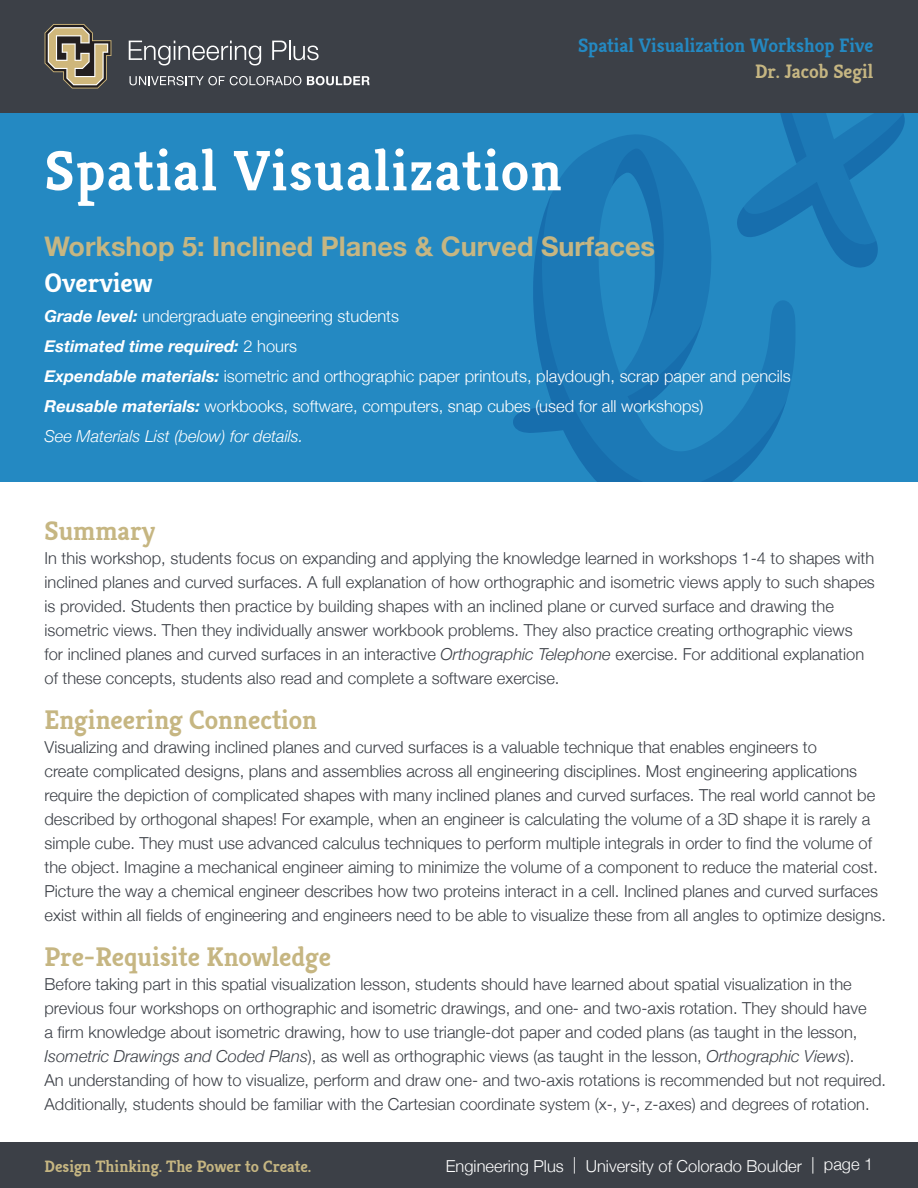
<style>
.page{position:relative;width:918px;height:1188px;background:#fff}
.page>*{position:absolute;margin:0;border:0;box-sizing:border-box;transform-origin:0 0}
.t1{font:700 57px "Kreon";letter-spacing:.025em;color:#fff}
.t2{font:700 27px "Kreon";color:#c6b682}
.t3{font:700 27px "Helvetica Neue";color:#c6b682}
.t4{font:700 27px "Kreon";color:#fff}
.t5{font:700 19.5px "Kreon";color:#2489c2}
.t6{font:700 19.5px "Kreon";color:#c6b682}
.t7{font:300 16.5px/24px "Helvetica Neue";color:#3c4047}
.t8{font:300 16.5px/30px "Helvetica Neue";color:#fff}
.t9{font:700 16.5px "Kreon";color:#c6b682}
.s1{font-weight:700;font-style:italic}
.s2{font-style:italic}
</style>
<div class="page">
<div style="left:0;top:111px;width:918px;height:371px;background:#2489c2"></div>
<svg style="left:552px;top:134px;width:243px;height:262px"></svg>
<svg style="left:612px;top:149px;width:90px;height:45px"></svg>
<svg style="left:513px;top:194px;width:274px;height:288px"></svg>
<svg style="left:737px;top:112px;width:168px;height:156px"></svg>
<div style="left:0;top:0;width:918px;height:112px;background:#3c4047"></div>
<div style="left:0;top:1142px;width:918px;height:46px;background:#3c4047"></div>
<svg style="left:45px;top:24px;width:66px;height:65px"></svg>
<svg style="left:129px;top:41px;width:132px;height:24px"></svg>
<svg style="left:272px;top:41px;width:47px;height:19px"></svg>
<svg style="left:130px;top:76px;width:171px;height:9px"></svg>
<svg style="left:307px;top:76px;width:63px;height:9px"></svg>
<p class="t5" style="left:578px;top:33px;width:297px">Spatial Visualization Workshop Five</p>
<p class="t6" style="left:755px;top:59px;width:120px">Dr. Jacob Segil</p>
<h1 class="t1" style="left:45px;top:135px;width:519px">Spatial Visualization</h1>
<h2 class="t3" style="left:45px;top:226px;width:612px">Workshop 5: Inclined Planes &amp; Curved Surfaces</h2>
<h2 class="t4" style="left:45px;top:266px;width:110px">Overview</h2>
<p class="t8" style="left:45px;top:300px;width:748px"><span class="s1">Grade level:</span> undergraduate engineering students<br><span class="s1">Estimated time required:</span> 2 hours<br><span class="s1">Expendable materials:</span> isometric and orthographic paper printouts, playdough, scrap paper and pencils <span class="s1">Reusable materials:</span> workbooks, software, computers, snap cubes (used for all workshops)<br><span class="s2">See Materials List (below) for details.</span></p>
<h2 class="t2" style="left:45px;top:514px;width:112px">Summary</h2>
<p class="t7" style="left:45px;top:545px;width:832px">In this workshop, students focus on expanding and applying the knowledge learned in workshops 1-4 to shapes with inclined planes and curved surfaces. A full explanation of how orthographic and isometric views apply to such shapes is provided. Students then practice by building shapes with an inclined plane or curved surface and drawing the isometric views. Then they individually answer workbook problems. They also practice creating orthographic views for inclined planes and curved surfaces in an interactive <span class="s2">Orthographic Telephone</span> exercise. For additional explanation of these concepts, students also read and complete a software exercise.</p>
<h2 class="t2" style="left:45px;top:703px;width:274px">Engineering Connection</h2>
<p class="t7" style="left:45px;top:734px;width:843px">Visualizing and drawing inclined planes and curved surfaces is a valuable technique that enables engineers to<br>create complicated designs, plans and assemblies across all engineering disciplines. Most engineering applications require the depiction of complicated shapes with many inclined planes and curved surfaces. The real world cannot be described by orthogonal shapes! For example, when an engineer is calculating the volume of a 3D shape it is rarely a simple cube. They must use advanced calculus techniques to perform multiple integrals in order to find the volume of the object. Imagine a mechanical engineer aiming to minimize the volume of a component to reduce the material cost.<br>Picture the way a chemical engineer describes how two proteins interact in a cell. Inclined planes and curved surfaces exist within all fields of engineering and engineers need to be able to visualize these from all angles to optimize designs.</p>
<h2 class="t2" style="left:45px;top:940px;width:288px">Pre-Requisite Knowledge</h2>
<p class="t7" style="left:45px;top:971px;width:843px">Before taking part in this spatial visualization lesson, students should have learned about spatial visualization in the previous four workshops on orthographic and isometric drawings, and one- and two-axis rotation. They should have<br>a firm knowledge about isometric drawing, how to use triangle-dot paper and coded plans (as taught in the lesson, <span class="s2">Isometric Drawings and Coded Plans</span>), as well as orthographic views (as taught in the lesson, <span class="s2">Orthographic Views</span>).<br>An understanding of how to visualize, perform and draw one- and two-axis rotations is recommended but not required.<br>Additionally, students should be familiar with the Cartesian coordinate system (x-, y-, z-axes) and degrees of rotation.</p>
<p class="t9" style="left:45px;top:1155px;width:268px">Design Thinking. The Power to Create.</p>
<p class="t8" style="left:446px;top:1149px;width:429px">Engineering Plus | University of Colorado Boulder | page 1</p>
</div>
